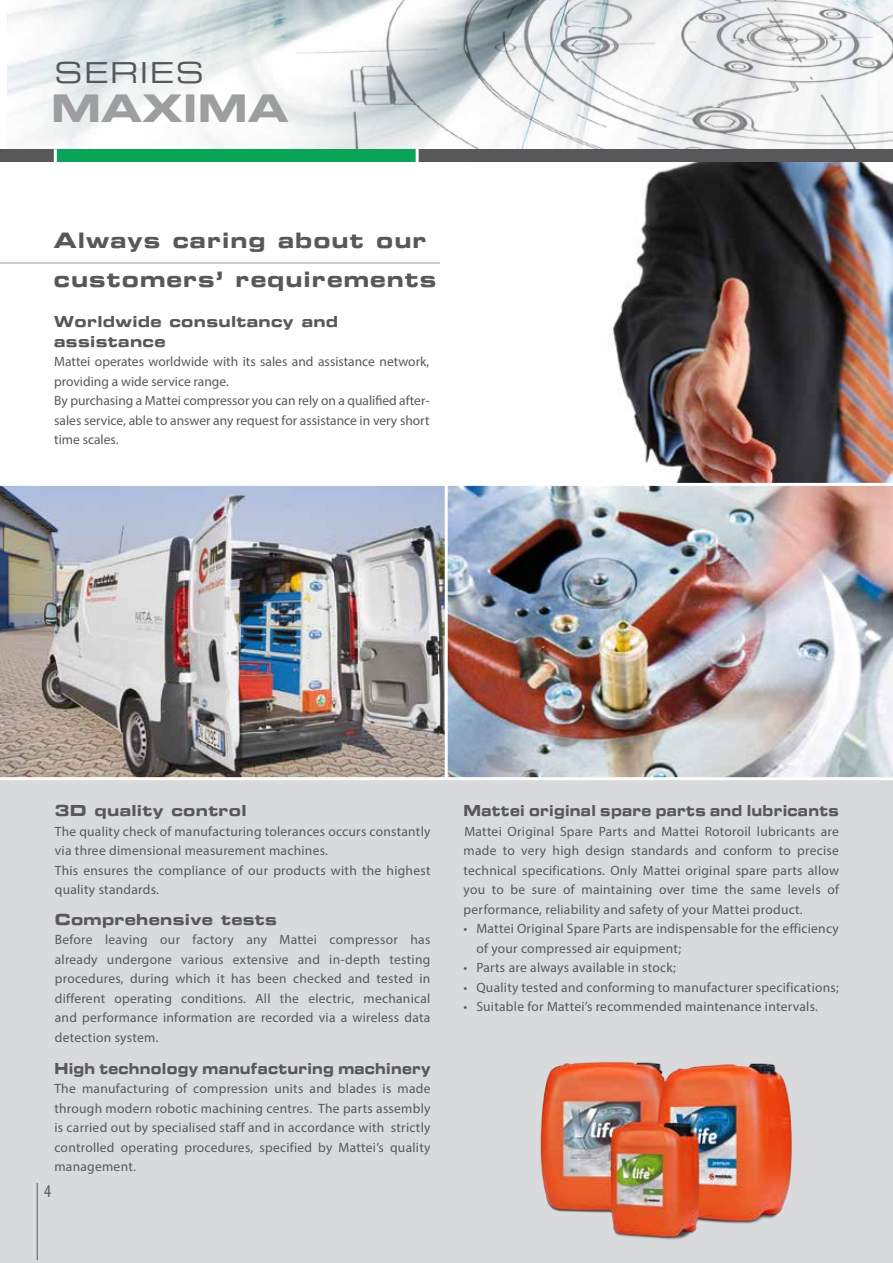
<style>
.page{position:relative;width:893px;height:1263px;background:#fff}
.page>*{position:absolute;margin:0;border:0;box-sizing:border-box;transform-origin:0 0}
.t1{font:37.5px "Eurostile Bold Extended Two";color:#9c9e9f}
.t2{font:28.5px "Eurostile Extended Two";letter-spacing:.05em;color:#58585a}
.t3{font:21px/38.7px "Eurostile Bold Extended Two";letter-spacing:.05em;color:#58585a}
.t4{font:condensed 18px "Myriad Pro";color:#58585a}
.t5{font:15px "Eurostile Bold Extended Two";letter-spacing:.02em;color:#58585a;scale:.88 1}
.t6{font:15px/19.5px "Eurostile Bold Extended Two";letter-spacing:.02em;color:#58585a}
.t7{font:13.5px/19.5px "Myriad Pro";letter-spacing:.02em;color:#58585a;text-align:justify}
.t8{font:13.5px/19.5px "Myriad Pro";color:#58585a}
</style>
<div class="page">
<div style="left:0;top:778px;width:893px;height:485px;background:#d9dadb"></div>
<img style="left:272px;top:0;width:621px;height:148px">
<div style="left:0;top:149px;width:893px;height:13px;background:#58585a"></div>
<div style="left:55px;top:149px;width:362px;height:13px;background:#0aa459"></div>
<hr style="left:54px;top:149px;width:3px;height:18px;background:#fff">
<hr style="left:416px;top:149px;width:3px;height:18px;background:#fff">
<img style="left:610px;top:163px;width:283px;height:320px">
<hr style="left:37px;top:1183px;width:1px;height:77px;background:#58585a">
<img style="left:0;top:486px;width:445px;height:291px">
<img style="left:448px;top:486px;width:445px;height:291px">
<hr style="left:0;top:777px;width:893px;height:3px;background:#fff">
<img style="left:540px;top:1061px;width:252px;height:179px">
<hr style="left:0;top:263px;width:440px;height:1px;background:#9c9e9f">
<h2 class="t2" style="left:55px;top:53px;width:151px">SERIES</h2>
<h1 class="t1" style="left:51px;top:82px;width:239px">MAXIMA</h1>
<h3 class="t3" style="left:54px;top:221px;width:384px">Always caring about our customers’ requirements</h3>
<p class="t6" style="left:54px;top:312px;width:285px">Worldwide consultancy and assistance</p>
<p class="t8" style="left:54px;top:352px;width:377px">Mattei operates worldwide with its sales and assistance network, providing a wide service range.<br>By purchasing a Mattei compressor you can rely on a qualified after&shy;sales service, able to answer any request for assistance in very short time scales.</p>
<p class="t6" style="left:55px;top:801px;width:193px">3D quality control</p>
<p class="t7" style="left:55px;top:821px;width:377px;text-align:left">The quality check of manufacturing tolerances occurs constantly via three dimensional measurement machines.<br>This ensures the compliance of our products with the highest quality standards.</p>
<p class="t6" style="left:55px;top:909px;width:224px">Comprehensive tests</p>
<p class="t7" style="left:55px;top:929px;width:377px">Before leaving our factory any Mattei compressor has already undergone various extensive and in-depth testing procedures, during which it has been checked and tested in different operating conditions. All the electric, mechanical and performance information are recorded via a wireless data detection system.</p>
<p class="t5" style="left:54px;top:1057px;width:429px">High technology manufacturing machinery</p>
<p class="t7" style="left:54px;top:1078px;width:378px">The manufacturing of compression units and blades is made through modern robotic machining centres. The parts assembly is carried out by specialised staff and in accordance with strictly controlled operating procedures, specified by Mattei’s quality management.</p>
<h3 class="t4" style="left:44px;top:1180px;width:8px">4</h3>
<p class="t5" style="left:464px;top:800px;width:428px">Mattei original spare parts and lubricants</p>
<p class="t7" style="left:464px;top:821px;width:377px">Mattei Original Spare Parts and Mattei Rotoroil lubricants are made to very high design standards and conform to precise technical specifications. Only Mattei original spare parts allow you to be sure of maintaining over time the same levels of performance, reliability and safety of your Mattei product.</p>
<p class="t7" style="left:476px;top:919px;width:364px;text-indent:-13px">• Mattei Original Spare Parts are indispensable for the efficiency of your compressed air equipment;</p>
<p class="t7" style="left:464px;top:958px;width:214px">• Parts are always available in stock;</p>
<p class="t7" style="left:464px;top:977px;width:377px">• Quality tested and conforming to manufacturer specifications;</p>
<p class="t7" style="left:464px;top:997px;width:356px">• Suitable for Mattei’s recommended maintenance intervals.</p>
</div>
